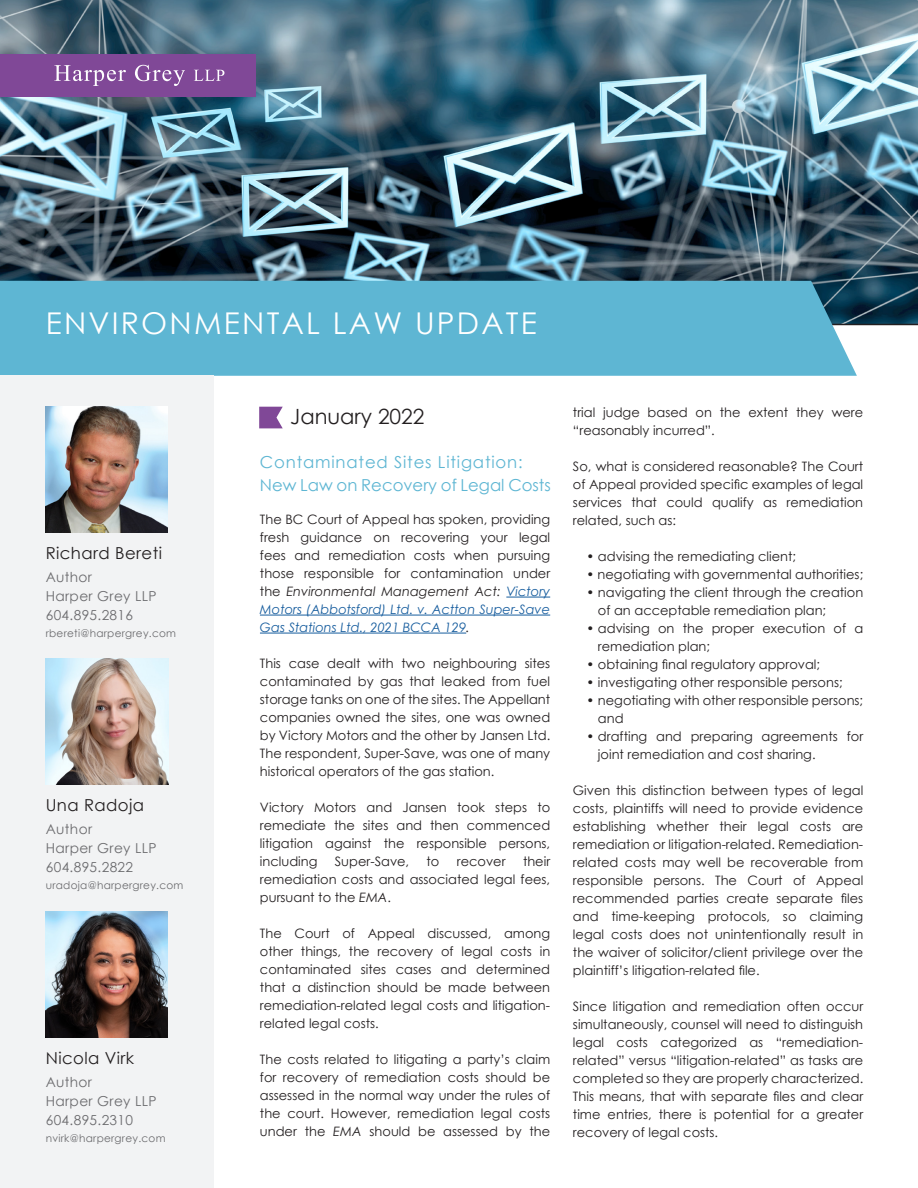
<style>
.page{position:relative;width:918px;height:1188px;background:#fff}
.page>*{position:absolute;margin:0;border:0;box-sizing:border-box;transform-origin:0 0}
.t1{font:30px "Century Gothic";letter-spacing:.075em;color:#fff}
.t2{font:21px "Century Gothic";color:#231f20}
.t3{font:16.5px "Century Gothic";letter-spacing:.025em;color:#231f20}
.t4{font:16.5px "Century Gothic";letter-spacing:.05em;color:#5eb6d3}
.t5{font:16.5px "Century Gothic";color:#5eb6d3}
.t6{font:13.65px "Century Gothic";letter-spacing:.025em;color:#6b6b6e}
.t7{font:12.9px/18px "Century Gothic";color:#231f20;text-align:justify}
.t8{font:10.5px "Century Gothic";letter-spacing:.025em;color:#6b6b6e}
.s1{font-style:italic}
.s2{font-style:italic;color:#175d9e}
</style>
<div class="page">
<svg style="left:0;top:0;width:918px;height:325px;background:#4d6d7d"></svg>
<div style="left:0;top:281px;width:857px;height:95px;background:#5eb6d3"></div>
<div style="left:0;top:376px;width:214px;height:812px;background:#f2f3f4"></div>
<svg style="left:259px;top:407px;width:24px;height:21px"></svg>
<img style="left:46px;top:658px;width:122px;height:127px">
<img style="left:46px;top:406px;width:122px;height:127px">
<img style="left:46px;top:911px;width:122px;height:127px">
<hr style="left:506px;top:597px;width:44px;height:1px;background:#175d9e">
<hr style="left:260px;top:615px;width:290px;height:1px;background:#175d9e">
<hr style="left:260px;top:633px;width:206px;height:1px;background:#175d9e">
<div style="left:0;top:54px;width:256px;height:42px;background:#804897"></div>
<svg style="left:194px;top:70px;width:30px;height:11px"></svg>
<svg style="left:135px;top:65px;width:50px;height:21px"></svg>
<svg style="left:54px;top:65px;width:72px;height:21px"></svg>
<p class="t1" style="left:46px;top:303px;width:493px">ENVIRONMENTAL LAW UPDATE</p>
<p class="t3" style="left:46px;top:542px;width:118px">Richard Bereti</p>
<p class="t6" style="left:46px;top:567px;width:48px">Author</p>
<p class="t6" style="left:46px;top:586px;width:112px">Harper Grey LLP</p>
<p class="t6" style="left:46px;top:606px;width:89px">604.895.2816</p>
<p class="t8" style="left:46px;top:626px;width:132px">rbereti@harpergrey.com</p>
<p class="t3" style="left:46px;top:794px;width:100px">Una Radoja</p>
<p class="t6" style="left:46px;top:819px;width:48px">Author</p>
<p class="t6" style="left:46px;top:839px;width:112px">Harper Grey LLP</p>
<p class="t6" style="left:46px;top:858px;width:89px">604.895.2822</p>
<p class="t8" style="left:46px;top:878px;width:139px">uradoja@harpergrey.com</p>
<p class="t3" style="left:46px;top:1047px;width:90px">Nicola Virk</p>
<p class="t6" style="left:46px;top:1072px;width:48px">Author</p>
<p class="t6" style="left:46px;top:1092px;width:112px">Harper Grey LLP</p>
<p class="t6" style="left:46px;top:1111px;width:89px">604.895.2310</p>
<p class="t8" style="left:46px;top:1131px;width:121px">nvirk@harpergrey.com</p>
<p class="t2" style="left:290px;top:402px;width:136px">January 2022</p>
<p class="t4" style="left:260px;top:451px;width:264px">Contaminated Sites Litigation:</p>
<p class="t5" style="left:260px;top:473px;width:293px">New Law on Recovery of Legal Costs</p>
<p class="t7" style="left:260px;top:510px;width:292px">The BC Court of Appeal has spoken, providing fresh guidance on recovering your legal fees and remediation costs when pursuing those responsible for contamination under the <span class="s1">Environmental Management Act:</span> <span class="s2">Victory Motors (Abbotsford) Ltd. v. Actton Super-Save Gas Stations Ltd., 2021 BCCA 129</span><span class="s1">.</span></p>
<p class="t7" style="left:260px;top:654px;width:292px">This case dealt with two neighbouring sites contaminated by gas that leaked from fuel storage tanks on one of the sites. The Appellant companies owned the sites, one was owned by Victory Motors and the other by Jansen Ltd.<br>The respondent, Super-Save, was one of many historical operators of the gas station.</p>
<p class="t7" style="left:260px;top:798px;width:292px">Victory Motors and Jansen took steps to remediate the sites and then commenced litigation against the responsible persons, including</p>
<p class="t7" style="left:260px;top:852px;width:292px;text-indent:263px">their remediation costs and associated legal fees, pursuant to the <span class="s1">EMA</span>.</p>
<p class="t7" style="left:260px;top:924px;width:292px">The Court of Appeal discussed, among other things, the recovery of legal costs in contaminated sites cases and determined that a distinction should be made between remediation-related legal costs and litigation&shy;related legal costs.</p>
<p class="t7" style="left:260px;top:1050px;width:292px">The costs related to litigating a party’s claim for recovery of remediation costs should be assessed in the normal way under the rules of the court. However, remediation legal costs under the <span class="s1">EMA</span> should be assessed by the</p>
<p class="t7" style="left:335px;top:852px;width:76px">Super-Save,</p>
<p class="t7" style="left:427px;top:852px;width:14px">to</p>
<p class="t7" style="left:457px;top:852px;width:50px">recover</p>
<p class="t7" style="left:573px;top:403px;width:292px">trial judge based on the extent they were “reasonably incurred”.</p>
<p class="t7" style="left:573px;top:457px;width:292px">So, what is considered reasonable? The Court of Appeal provided specific examples of legal services that could qualify as remediation related, such as:</p>
<p class="t7" style="left:586px;top:547px;width:211px">• advising the remediating client;</p>
<p class="t7" style="left:586px;top:565px;width:278px">• negotiating with governmental authorities;</p>
<p class="t7" style="left:598px;top:583px;width:267px;text-indent:-11px">• navigating the client through the creation of an acceptable remediation plan;</p>
<p class="t7" style="left:598px;top:619px;width:267px;text-indent:-11px">• advising on the proper execution of a remediation plan;</p>
<p class="t7" style="left:586px;top:655px;width:235px">• obtaining final regulatory approval;</p>
<p class="t7" style="left:586px;top:673px;width:258px">• investigating other responsible persons;</p>
<p class="t7" style="left:598px;top:691px;width:267px;text-indent:-11px">• negotiating with other responsible persons; and</p>
<p class="t7" style="left:598px;top:727px;width:267px;text-indent:-11px">• drafting and preparing agreements for joint remediation and cost sharing.</p>
<p class="t7" style="left:573px;top:781px;width:292px">Given this distinction between types of legal costs, plaintiffs will need to provide evidence establishing whether their legal costs are remediation or litigation-related. Remediation&shy;related costs may well be recoverable from responsible persons. The Court of Appeal recommended parties create separate files and time-keeping protocols, so claiming legal costs does not unintentionally result in the waiver of solicitor/client privilege over the plaintiff’s litigation-related file.</p>
<p class="t7" style="left:573px;top:997px;width:292px">Since litigation and remediation often occur simultaneously, counsel will need to distinguish legal costs categorized as “remediation&shy;related” versus “litigation-related” as tasks are completed so they are properly characterized.<br>This means, that with separate files and clear time entries, there is potential for a greater recovery of legal costs.</p>
</div>
